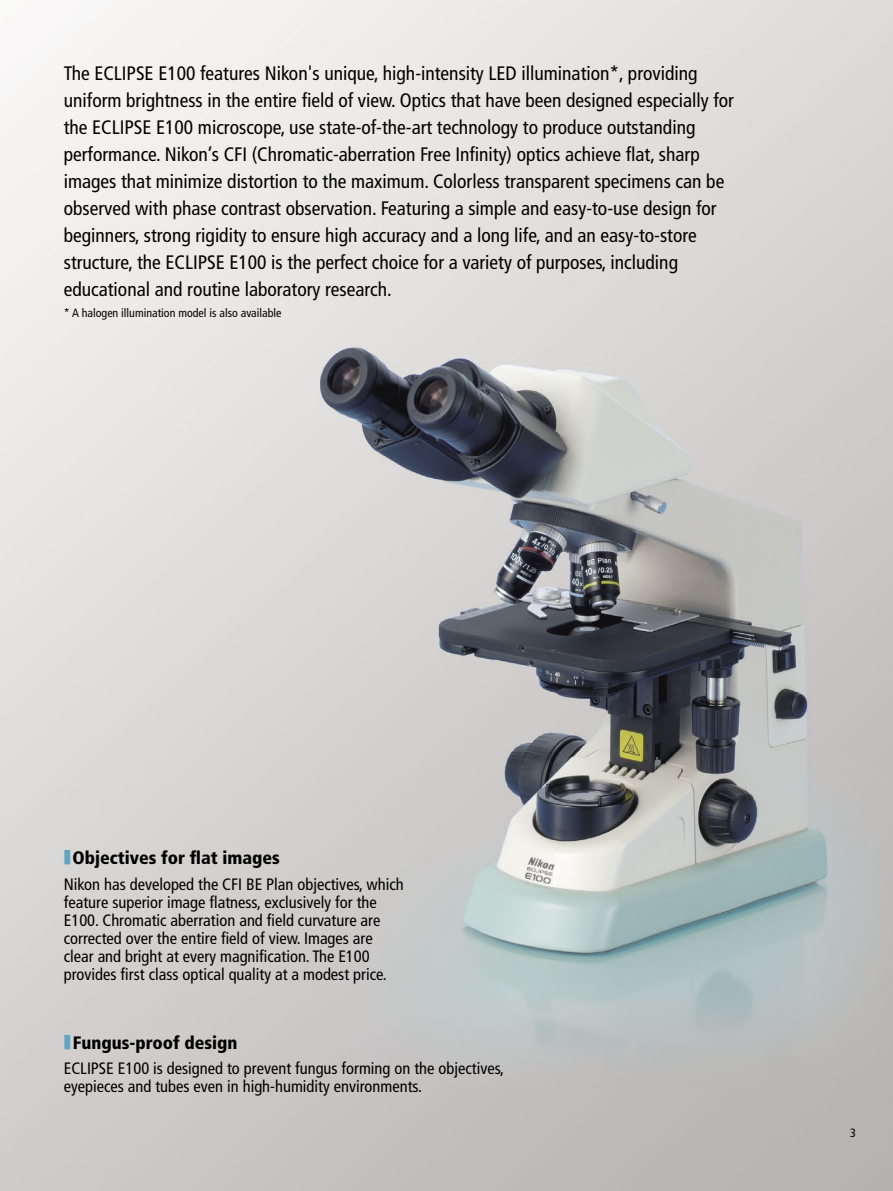
<style>
.page{position:relative;width:893px;height:1191px;background:#fff}
.page>*{position:absolute;margin:0;border:0;box-sizing:border-box;transform-origin:0 0}
.t1{font:condensed 19.5px/27px "Frutiger LT Std";color:#000}
.t2{font:900 condensed 18px "Frutiger LT Std";color:#000}
.t3{font:condensed 16.5px/18px "Frutiger LT Std";color:#000}
.t4{font:condensed 12px "Frutiger LT Std";color:#000}
.s1{font-family:"Koz Go Pro";font-weight:700;font-stretch:normal;color:#60a5c2}
</style>
<div class="page">
<img style="left:0;top:0;width:893px;height:1191px">
<p class="t1" style="left:64px;top:60px;width:672px">The ECLIPSE E100 features Nikon's unique, high-intensity LED illumination*, providing uniform brightness in the entire field of view. Optics that have been designed especially for the ECLIPSE E100 microscope, use state-of-the-art technology to produce outstanding performance. Nikon’s CFI (Chromatic-aberration Free Infinity) optics achieve flat, sharp images that minimize distortion to the maximum. Colorless transparent specimens can be observed with phase contrast observation. Featuring a simple and easy-to-use design for beginners, strong rigidity to ensure high accuracy and a long life, and an easy-to-store structure, the ECLIPSE E100 is the perfect choice for a variety of purposes, including educational and routine laboratory research.</p>
<p class="t4" style="left:64px;top:306px;width:219px">* A halogen illumination model is also available</p>
<p class="t2" style="left:64px;top:847px;width:218px"><span class="s1">■</span> Objectives for flat images</p>
<p class="t3" style="left:64px;top:875px;width:341px">Nikon has developed the CFI BE Plan objectives, which feature superior image flatness, exclusively for the E100. Chromatic aberration and field curvature are corrected over the entire field of view. Images are clear and bright at every magnification. The E100 provides first class optical quality at a modest price.</p>
<p class="t2" style="left:64px;top:1032px;width:175px"><span class="s1">■</span> Fungus-proof design</p>
<p class="t3" style="left:64px;top:1059px;width:442px">ECLIPSE E100 is designed to prevent fungus forming on the objectives, eyepieces and tubes even in high-humidity environments.</p>
<p class="t4" style="left:850px;top:1126px;width:7px">3</p>
</div>
